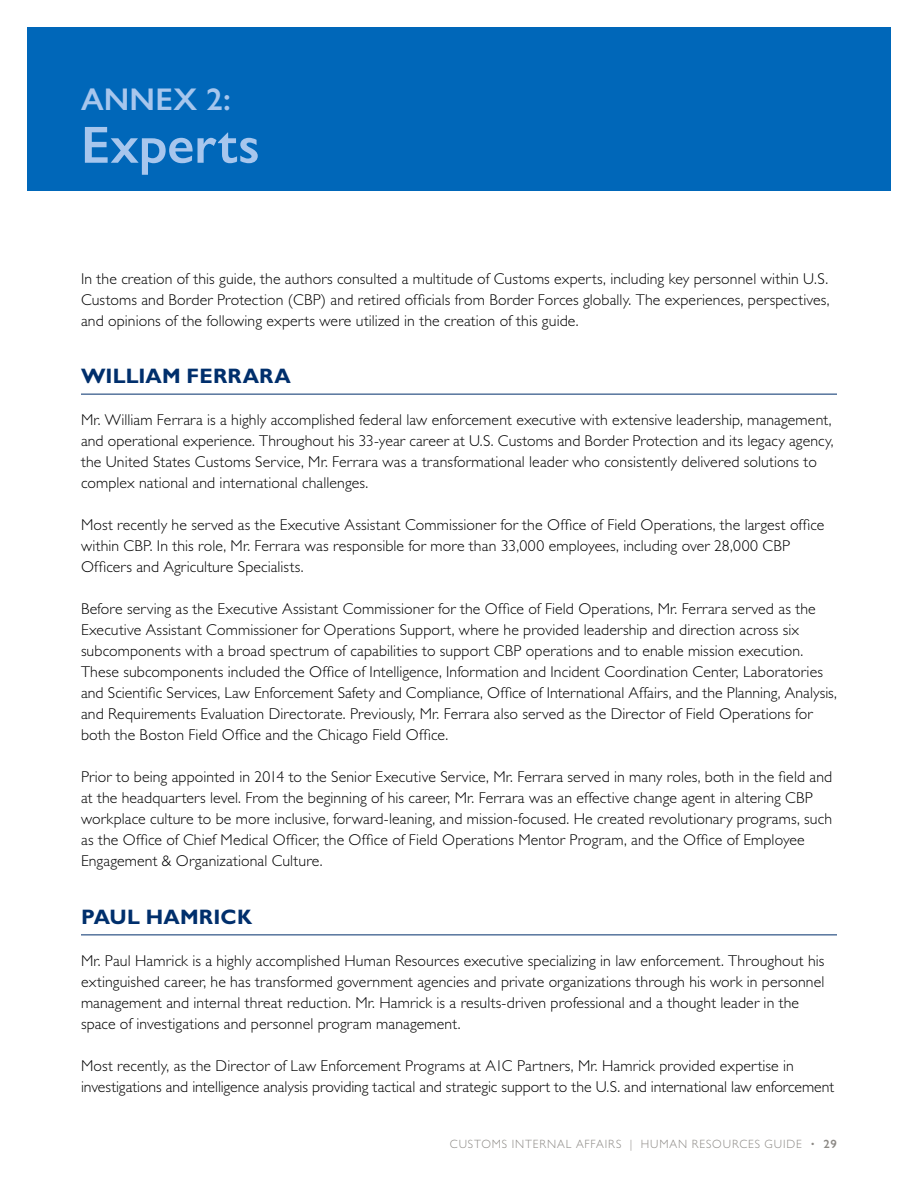
<style>
.page{position:relative;width:918px;height:1188px;background:#fff}
.page>*{position:absolute;margin:0;border:0;box-sizing:border-box;transform-origin:0 0}
.Header_A_Section{font:600 52.5px "Gill Sans Nova";color:#a7c6ed}
.Header_A_Section-2{font:600 31.5px "Gill Sans Nova";letter-spacing:.01em;color:#a7c6ed}
.Annex_Names{font:700 21px "Gill Sans";letter-spacing:.005em;color:#002f6c}
.Text{font:300 15.75px/21px "Gill Sans";letter-spacing:.01em;color:#000}
.t1{font:300 12px "Gill Sans Nova";letter-spacing:.075em;color:#8c8985}
.s1{font-weight:600}
</style>
<div class="page">
<div style="left:27px;top:27px;width:864px;height:163px;background:#0067b9"></div>
<hr style="left:81px;top:394px;width:756px;height:1px;background:#002f6c">
<hr style="left:81px;top:934px;width:756px;height:1px;background:#002f6c">
<p class="Header_A_Section-2" style="left:81px;top:80px;width:151px">ANNEX 2:</p>
<p class="Header_A_Section" style="left:81px;top:113px;width:180px">Experts</p>
<p class="Text" style="left:81px;top:268px;width:750px;text-align:justify">In the creation of this guide, the authors consulted a multitude of Customs experts, including key personnel within U.S.<br>Customs and Border Protection (CBP) and retired officials from Border Forces globally. The experiences, perspectives, and opinions of the following experts were utilized in the creation of this guide.</p>
<p class="Annex_Names" style="left:81px;top:364px;width:211px">WILLIAM FERRARA</p>
<p class="Text" style="left:81px;top:410px;width:754px">Mr. William Ferrara is a highly accomplished federal law enforcement executive with extensive leadership, management, and operational experience. Throughout his 33-year career at U.S. Customs and Border Protection and its legacy agency, the United States Customs Service, Mr. Ferrara was a transformational leader who consistently delivered solutions to complex national and international challenges.</p>
<p class="Text" style="left:81px;top:515px;width:745px">Most recently he served as the Executive Assistant Commissioner for the Office of Field Operations, the largest office within CBP. In this role, Mr. Ferrara was responsible for more than 33,000 employees, including over 28,000 CBP<br>Officers and Agriculture Specialists.</p>
<p class="Text" style="left:81px;top:599px;width:757px">Before serving as the Executive Assistant Commissioner for the Office of Field Operations, Mr. Ferrara served as the Executive Assistant Commissioner for Operations Support, where he provided leadership and direction across six subcomponents with a broad spectrum of capabilities to support CBP operations and to enable mission execution.<br>These subcomponents included the Office of Intelligence, Information and Incident Coordination Center, Laboratories and Scientific Services, Law Enforcement Safety and Compliance, Office of International Affairs, and the Planning, Analysis, and Requirements Evaluation Directorate. Previously, Mr. Ferrara also served as the Director of Field Operations for both the Boston Field Office and the Chicago Field Office.</p>
<p class="Text" style="left:81px;top:767px;width:753px">Prior to being appointed in 2014 to the Senior Executive Service, Mr. Ferrara served in many roles, both in the field and at the headquarters level. From the beginning of his career, Mr. Ferrara was an effective change agent in altering CBP workplace culture to be more inclusive, forward-leaning, and mission-focused. He created revolutionary programs, such as the Office of Chief Medical Officer, the Office of Field Operations Mentor Program, and the Office of Employee Engagement &amp; Organizational Culture.</p>
<p class="Annex_Names" style="left:81px;top:904px;width:173px">PAUL HAMRICK</p>
<p class="Text" style="left:81px;top:950px;width:745px">Mr. Paul Hamrick is a highly accomplished Human Resources executive specializing in law enforcement. Throughout his extinguished career, he has transformed government agencies and private organizations through his work in personnel management and internal threat reduction. Mr. Hamrick is a results-driven professional and a thought leader in the space of investigations and personnel program management.</p>
<p class="Text" style="left:81px;top:1055px;width:755px">Most recently, as the Director of Law Enforcement Programs at A1C Partners, Mr. Hamrick provided expertise in investigations and intelligence analysis providing tactical and strategic support to the U.S. and international law enforcement</p>
<p class="t1" style="left:450px;top:1136px;width:389px">CUSTOMS INTERNAL AFFAIRS | HUMAN RESOURCES GUIDE • <span class="s1">29</span></p>
</div>
